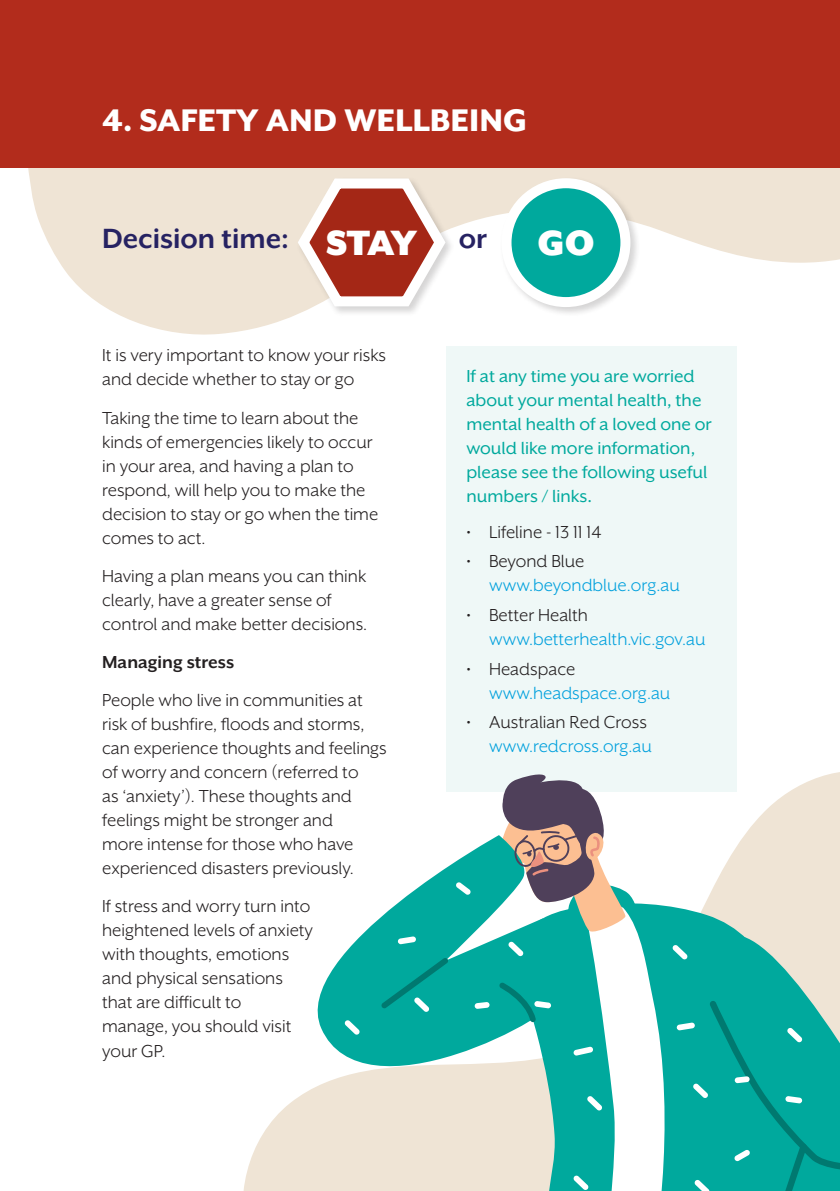
<style>
.page{position:relative;width:840px;height:1191px;background:#fff}
.page>*{position:absolute;margin:0;border:0;box-sizing:border-box;transform-origin:0 0}
.t1{font:900 40.4px "Mr Eaves XL San OT";letter-spacing:-.045em;color:#fff}
.t2{font:800 36px "Mr Eaves XL San OT";color:#fff}
.t3{font:700 32px "Mr Eaves XL San OT";color:#262262}
.t4{font:20px/24px "Mr Eaves XL San OT";color:#231f20}
.t5{font:20px/24px "Mr Eaves XL San OT";color:#00a99d}
.t6{font:20px "Mr Eaves XL San OT";color:#00a0dd}
.t7{font:700 20px "Mr Eaves XL San OT";color:#231f20}
</style>
<div class="page">
<svg style="left:22px;top:167px;width:817px;height:168px;fill:#efe4d5"></svg>
<div style="left:446px;top:346px;width:290px;height:446px;background:#eff8f7"></div>
<svg style="left:243px;top:759px;width:494px;height:432px"></svg>
<div style="left:0;top:0;width:839px;height:167px;background:#b22c1c"></div>
<svg style="left:287px;top:835px;width:168px;height:286px"></svg>
<svg style="left:397px;top:936px;width:19px;height:8px"></svg>
<svg style="left:344px;top:1020px;width:15px;height:14px"></svg>
<svg style="left:455px;top:772px;width:384px;height:419px"></svg>
<svg style="left:381px;top:957px;width:67px;height:54px;background:#06a599"></svg>
<div style="left:296px;top:176px;width:158px;height:141px;background:#231f20;opacity:.19"></div>
<svg style="left:292px;top:170px;width:159px;height:141px"></svg>
<div style="left:499px;top:176px;width:141px;height:141px;background:#231f20;opacity:.19"></div>
<div style="left:506px;top:183px;width:119px;height:119px;background:#00a99d;border-radius:50%"></div>
<div style="left:501px;top:178px;width:129px;height:129px;border:10px solid #fff;border-radius:50%"></div>
<h2 class="t2" style="left:102px;top:99px;width:426px">4. SAFETY AND WELLBEING</h2>
<h3 class="t3" style="left:102px;top:220px;width:188px">Decision time:</h3>
<h1 class="t1" style="left:326px;top:220px;width:270px">STAY <sup>or</sup> GO</h1>
<p class="t4" style="left:102px;top:343px;width:285px">It is very important to know your risks and decide whether to stay or go</p>
<p class="t4" style="left:102px;top:405px;width:277px">Taking the time to learn about the kinds of emergencies likely to occur in your area, and having a plan to respond, will help you to make the decision to stay or go when the time comes to act.</p>
<p class="t4" style="left:102px;top:564px;width:266px">Having a plan means you can think clearly, have a greater sense of control and make better decisions.</p>
<p class="t7" style="left:102px;top:651px;width:133px">Managing stress</p>
<p class="t4" style="left:102px;top:688px;width:286px">People who live in communities at risk of bushfire, floods and storms, can experience thoughts and feelings of worry and concern (referred to<br>as ‘anxiety’). These thoughts and feelings might be stronger and<br>more intense for those who have experienced disasters previously.</p>
<p class="t4" style="left:102px;top:894px;width:212px">If stress and worry turn into heightened levels of anxiety with thoughts, emotions and physical sensations that are difficult to<br>manage, you should visit your GP.</p>
<p class="t5" style="left:466px;top:364px;width:247px">If at any time you are worried about your mental health, the mental health of a loved one or would like more information, please see the following useful numbers / links.</p>
<p class="t4" style="left:466px;top:519px;width:136px">• Lifeline - 13 11 14</p>
<p class="t4" style="left:466px;top:549px;width:119px">• Beyond Blue</p>
<p class="t6" style="left:489px;top:574px;width:192px">www.beyondblue.org.au</p>
<p class="t4" style="left:466px;top:603px;width:123px">• Better Health</p>
<p class="t6" style="left:489px;top:628px;width:218px">www.betterhealth.vic.gov.au</p>
<p class="t4" style="left:466px;top:656px;width:110px">• Headspace</p>
<p class="t6" style="left:489px;top:681px;width:183px">www.headspace.org.au</p>
<p class="t4" style="left:466px;top:710px;width:182px">• Australian Red Cross</p>
<p class="t6" style="left:489px;top:735px;width:164px">www.redcross.org.au</p>
</div>
